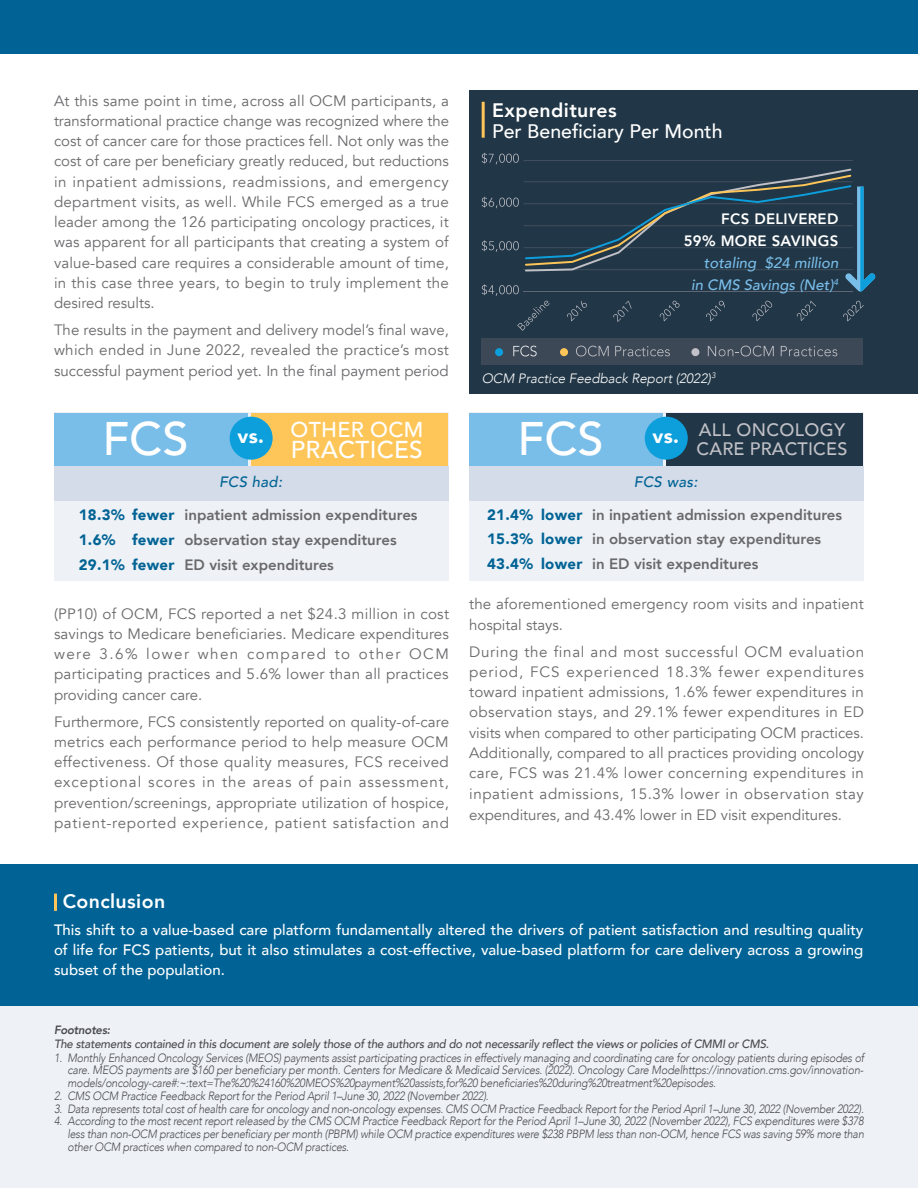
<style>
.page{position:relative;width:918px;height:1188px;background:#fff}
.page>*{position:absolute;margin:0;border:0;box-sizing:border-box;transform-origin:0 0}
.t1{font:500 46.95px "Avenir";color:#fff}
.t2{font:500 24.45px "Avenir";letter-spacing:.01em;color:#fff}
.t3{font:500 21.45px "Avenir";letter-spacing:.01em;color:#fff}
.t4{font:900 19.65px "Avenir";color:#fff}
.t5{font:800 19.5px "Avenir";letter-spacing:.02em;color:#fff}
.t6{font:500 19.5px "Avenir";color:#fff}
.t7{font:500 18px/19.5px "Avenir";letter-spacing:.01em;color:#c0c0c6}
.t8{font:15px/20.2px "Avenir";letter-spacing:.01em;color:#69696c;text-align:justify}
.t9{font:800 15px/32.7px "Avenir";color:#69696c;text-align:center}
.t10{font:500 15px/20.2px "Avenir";color:#fff;text-align:justify}
.t11{font:italic 500 15px/21.9px "Avenir";color:#79bde9;text-align:right}
.t12{font:800 15px/21.9px "Avenir";letter-spacing:.02em;color:#fff;text-align:right}
.t13{font:italic 300 13.5px "Avenir";color:#fff}
.t14{font:italic 300 12px/12.8px "Avenir";letter-spacing:-.02em;color:#505052;text-align:justify;scale:.9 1}
.t15{font:italic 500 12px "Avenir";letter-spacing:-.02em;color:#505052;scale:.96 1}
.t16{font:italic 800 12px "Avenir";letter-spacing:-.02em;color:#505052;scale:.96 1}
.s1{font-weight:500;font-style:italic;color:#016395}
.s2{font-weight:900;color:#016395}
</style>
<div class="page">
<div style="left:0;top:975px;width:918px;height:213px;background:#eef2f6"></div>
<div style="left:0;top:0;width:918px;height:54px;background:#016395"></div>
<div style="left:469px;top:412px;width:394px;height:169px;background:#eef2f6"></div>
<div style="left:469px;top:413px;width:193px;height:54px;background:#79bde9"></div>
<div style="left:667px;top:413px;width:196px;height:54px;background:#213646"></div>
<div style="left:645px;top:417px;width:43px;height:43px;background:#0c9fdc;border-radius:50%"></div>
<div style="left:469px;top:466px;width:394px;height:34px;background:#d3dce8"></div>
<div style="left:54px;top:412px;width:394px;height:169px;background:#eef2f6"></div>
<div style="left:54px;top:413px;width:193px;height:54px;background:#79bde9"></div>
<div style="left:251px;top:413px;width:197px;height:54px;background:#fec658"></div>
<div style="left:230px;top:417px;width:43px;height:43px;background:#0c9fdc;border-radius:50%"></div>
<div style="left:54px;top:466px;width:394px;height:35px;background:#d3dce8"></div>
<div style="left:0;top:864px;width:918px;height:142px;background:#016395"></div>
<hr style="left:54px;top:894px;width:3px;height:17px;background:#fec658">
<div style="left:469px;top:91px;width:449px;height:303px;background:#213646"></div>
<hr style="left:482px;top:102px;width:3px;height:36px;background:#fec658">
<div style="left:482px;top:338px;width:381px;height:27px;background:#3c4856"></div>
<div style="left:691px;top:348px;width:9px;height:8px;background:#c0c0c6;border-radius:50%"></div>
<svg style="left:708px;top:346px;width:66px;height:10px"></svg>
<svg style="left:781px;top:346px;width:56px;height:10px"></svg>
<svg style="left:513px;top:346px;width:24px;height:10px"></svg>
<div style="left:495px;top:348px;width:8px;height:8px;background:#0c9fdc;border-radius:50%"></div>
<div style="left:560px;top:348px;width:8px;height:8px;background:#fec658;border-radius:50%"></div>
<svg style="left:576px;top:346px;width:33px;height:10px"></svg>
<svg style="left:615px;top:346px;width:55px;height:10px"></svg>
<svg style="left:482px;top:153px;width:394px;height:178px"></svg>
<p class="t8" style="left:54px;top:91px;width:397px">At this same point in time, across all OCM participants, a transformational practice change was recognized where the cost of cancer care for those practices fell. Not only was the cost of care per beneficiary greatly reduced, but reductions in inpatient admissions, readmissions, and emergency department visits, as well. While FCS emerged as a true leader among the 126 participating oncology practices, it was apparent for all participants that creating a system of value-based care requires a considerable amount of time, in this case three years, to begin to truly implement the desired results.</p>
<p class="t8" style="left:54px;top:320px;width:397px">The results in the payment and delivery model’s final wave, which ended in June 2022, revealed the practice’s most successful payment period yet. In the final payment period</p>
<h1 class="t1" style="left:102px;top:398px;width:88px">FCS</h1>
<h3 class="t3" style="left:291px;top:411px;width:134px">OTHER OCM</h3>
<h3 class="t4" style="left:237px;top:419px;width:28px">vs.</h3>
<p class="t9" style="left:79px;top:466px;width:340px"><span class="s1">FCS had:<br></span><span class="s2">18.3% fewer</span> inpatient admission expenditures</p>
<p class="t9" style="left:79px;top:527px;width:319px;line-height:24.9px;text-align:left"><span class="s2">1.6% fewer</span> observation stay expenditures<br><span class="s2">29.1% fewer</span> ED visit expenditures</p>
<h2 class="t2" style="left:291px;top:428px;width:133px">PRACTICES</h2>
<p class="t8" style="left:54px;top:604px;width:397px">(PP10) of OCM, FCS reported a net $24.3 million in cost savings to Medicare beneficiaries. Medicare expenditures were 3.6% lower when compared to other OCM participating practices and 5.6% lower than all practices providing cancer care.</p>
<p class="t8" style="left:54px;top:712px;width:397px">Furthermore, FCS consistently reported on quality-of-care metrics each performance period to help measure OCM effectiveness. Of those quality measures, FCS received exceptional scores in the areas of pain assessment, prevention/screenings, appropriate utilization of hospice, patient-reported experience, patient satisfaction and</p>
<h3 class="t5" style="left:492px;top:95px;width:126px">Expenditures</h3>
<h3 class="t6" style="left:492px;top:114px;width:232px">Per Beneficiary Per Month</h3>
<p class="t12" style="left:684px;top:208px;width:156px">FCS DELIVERED<br>59% MORE SAVINGS</p>
<p class="t11" style="left:691px;top:252px;width:149px">totaling $24 million in CMS Savings (Net)<sup>4</sup></p>
<p class="t13" style="left:482px;top:370px;width:236px">OCM Practice Feedback Report (2022)<sup>3</sup></p>
<h1 class="t1" style="left:517px;top:398px;width:88px">FCS</h1>
<p class="t7" style="left:697px;top:419px;width:152px">ALL ONCOLOGY<br>CARE PRACTICES</p>
<h3 class="t4" style="left:652px;top:419px;width:28px">vs.</h3>
<p class="t9" style="left:487px;top:465px;width:357px"><span class="s1">FCS was:<br></span><span class="s2">21.4% lower</span> in inpatient admission expenditures</p>
<p class="t9" style="left:487px;top:527px;width:336px;line-height:24.9px;text-align:left"><span class="s2">15.3% lower</span> in observation stay expenditures<br><span class="s2">43.4% lower</span> in ED visit expenditures</p>
<p class="t8" style="left:469px;top:594px;width:396px">the aforementioned emergency room visits and inpatient hospital stays.</p>
<p class="t8" style="left:469px;top:642px;width:397px">During the final and most successful OCM evaluation period, FCS experienced 18.3% fewer expenditures toward inpatient admissions, 1.6% fewer expenditures in observation stays, and 29.1% fewer expenditures in ED visits when compared to other participating OCM practices.<br>Additionally, compared to all practices providing oncology care, FCS was 21.4% lower concerning expenditures in inpatient admissions, 15.3% lower in observation stay expenditures, and 43.4% lower in ED visit expenditures.</p>
<h3 class="t5" style="left:63px;top:886px;width:104px">Conclusion</h3>
<p class="t10" style="left:54px;top:919px;width:811px">This shift to a value-based care platform fundamentally altered the drivers of patient satisfaction and resulting quality of life for FCS patients, but it also stimulates a cost-effective, value-based platform for care delivery across a growing subset of the population.</p>
<p class="t16" style="left:54px;top:1022px;width:60px">Footnotes:</p>
<p class="t15" style="left:54px;top:1036px;width:746px">The statements contained in this document are solely those of the authors and do not necessarily reflect the views or policies of CMMI or CMS.</p>
<p class="t14" style="left:68px;top:1051px;width:887px;text-indent:-14px">1. Monthly Enhanced Oncology Services (MEOS) payments assist participating practices in effectively managing and coordinating care for oncology patients during episodes of care. MEOS payments are $160 per beneficiary per month. Centers for Medicare &amp; Medicaid Services. (2022). Oncology Care Modelhttps://innovation.cms.gov/innovation&shy;models/oncology-care#:~:text=The%20%24160%20MEOS%20payment%20assists,for%20 beneficiaries%20during%20treatment%20episodes.</p>
<p class="t14" style="left:54px;top:1089px;width:485px">2. CMS OCM Practice Feedback Report for the Period April 1–June 30, 2022 (November 2022).</p>
<p class="t14" style="left:54px;top:1102px;width:901px">3. Data represents total cost of health care for oncology and non-oncology expenses. CMS OCM Practice Feedback Report for the Period April 1–June 30, 2022 (November 2022).</p>
<p class="t14" style="left:68px;top:1115px;width:887px;text-indent:-14px">4. According to the most recent report released by the CMS OCM Practice Feedback Report for the Period April 1–June 30, 2022 (November 2022), FCS expenditures were $378 less than non-OCM practices per beneficiary per month (PBPM) while OCM practice expenditures were $238 PBPM less than non-OCM, hence FCS was saving 59% more than other OCM practices when compared to non-OCM practices.</p>
</div>
